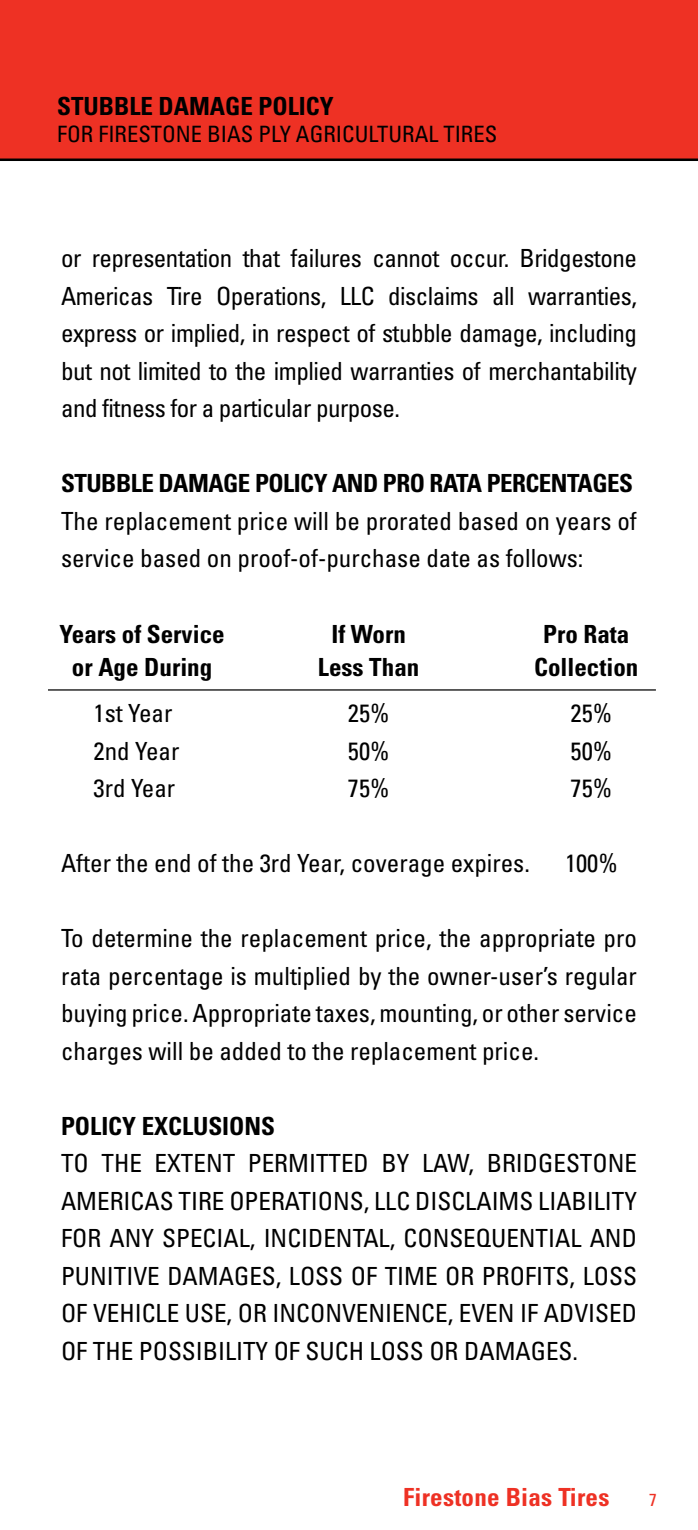
<style>
.page{position:relative;width:698px;height:1530px;background:#fff}
.page>*{position:absolute;margin:0;border:0;box-sizing:border-box;transform-origin:0 0}
.t1{font:condensed 25px/37.5px "Univers LT Std";color:#000;text-align:justify}
.t2{font:700 condensed 25px/32.5px "Univers LT Std";color:#000;text-align:center}
.t3{font:700 condensed 25px "Univers LT Std";letter-spacing:-.02em;color:#000}
.t4{font:700 condensed 25px "Univers LT Std";letter-spacing:.01em;color:#ee3124}
.t5{font:condensed 22.5px "Univers LT Std";color:#000}
.t6{font:condensed 17.5px "Univers LT Std";color:#ee3124}
</style>
<div class="page">
<div style="left:0;top:0;width:698px;height:159px;background:#ee3124"></div>
<hr style="left:0;top:159px;width:698px;height:2px;background:#000">
<hr style="left:48px;top:689px;width:607px;height:2px;background:#000">
<p class="t2" style="left:57px;top:89px;width:278px">STUBBLE DAMAGE POLICY</p>
<p class="t5" style="left:57px;top:119px;width:441px">FOR FIRESTONE BIAS PLY AGRICULTURAL TIRES</p>
<p class="t1" style="left:61px;top:239px;width:577px">or representation that failures cannot occur. Bridgestone Americas Tire Operations, LLC disclaims all warranties, express or implied, in respect of stubble damage, including but not limited to the implied warranties of merchantability and fitness for a particular purpose.</p>
<p class="t3" style="left:61px;top:468px;width:573px">STUBBLE DAMAGE POLICY AND PRO RATA PERCENTAGES</p>
<p class="t1" style="left:61px;top:502px;width:577px">The replacement price will be prorated based on years of service based on proof-of-purchase date as follows:</p>
<p class="t2" style="left:60px;top:618px;width:167px">Years of Service or Age During</p>
<p class="t2" style="left:534px;top:618px;width:106px">Pro Rata<br>Collection</p>
<p class="t2" style="left:318px;top:618px;width:103px">If Worn<br>Less Than</p>
<p class="t1" style="left:94px;top:694px;width:80px">1st Year</p>
<p class="t1" style="left:348px;top:694px;width:43px">25%</p>
<p class="t1" style="left:570px;top:694px;width:43px">25%</p>
<p class="t1" style="left:94px;top:732px;width:87px">2nd Year</p>
<p class="t1" style="left:348px;top:732px;width:43px">50%</p>
<p class="t1" style="left:570px;top:732px;width:43px">50%</p>
<p class="t1" style="left:94px;top:769px;width:83px">3rd Year</p>
<p class="t1" style="left:348px;top:769px;width:43px">75%</p>
<p class="t1" style="left:570px;top:769px;width:43px">75%</p>
<p class="t1" style="left:61px;top:844px;width:470px">After the end of the 3rd Year, coverage expires.</p>
<p class="t1" style="left:565px;top:844px;width:54px">100%</p>
<p class="t1" style="left:61px;top:919px;width:577px">To determine the replacement price, the appropriate pro rata percentage is multiplied by the owner-user’s regular buying price. Appropriate taxes, mounting, or other service charges will be added to the replacement price.</p>
<p class="t2" style="left:61px;top:1110px;width:215px">POLICY EXCLUSIONS</p>
<p class="t1" style="left:61px;top:1144px;width:577px">TO THE EXTENT PERMITTED BY LAW, BRIDGESTONE AMERICAS TIRE OPERATIONS, LLC DISCLAIMS LIABILITY FOR ANY SPECIAL, INCIDENTAL, CONSEQUENTIAL AND PUNITIVE DAMAGES, LOSS OF TIME OR PROFITS, LOSS OF VEHICLE USE, OR INCONVENIENCE, EVEN IF ADVISED OF THE POSSIBILITY OF SUCH LOSS OR DAMAGES.</p>
<p class="t4" style="left:403px;top:1482px;width:208px">Firestone Bias Tires</p>
<p class="t6" style="left:649px;top:1488px;width:9px">7</p>
</div>
